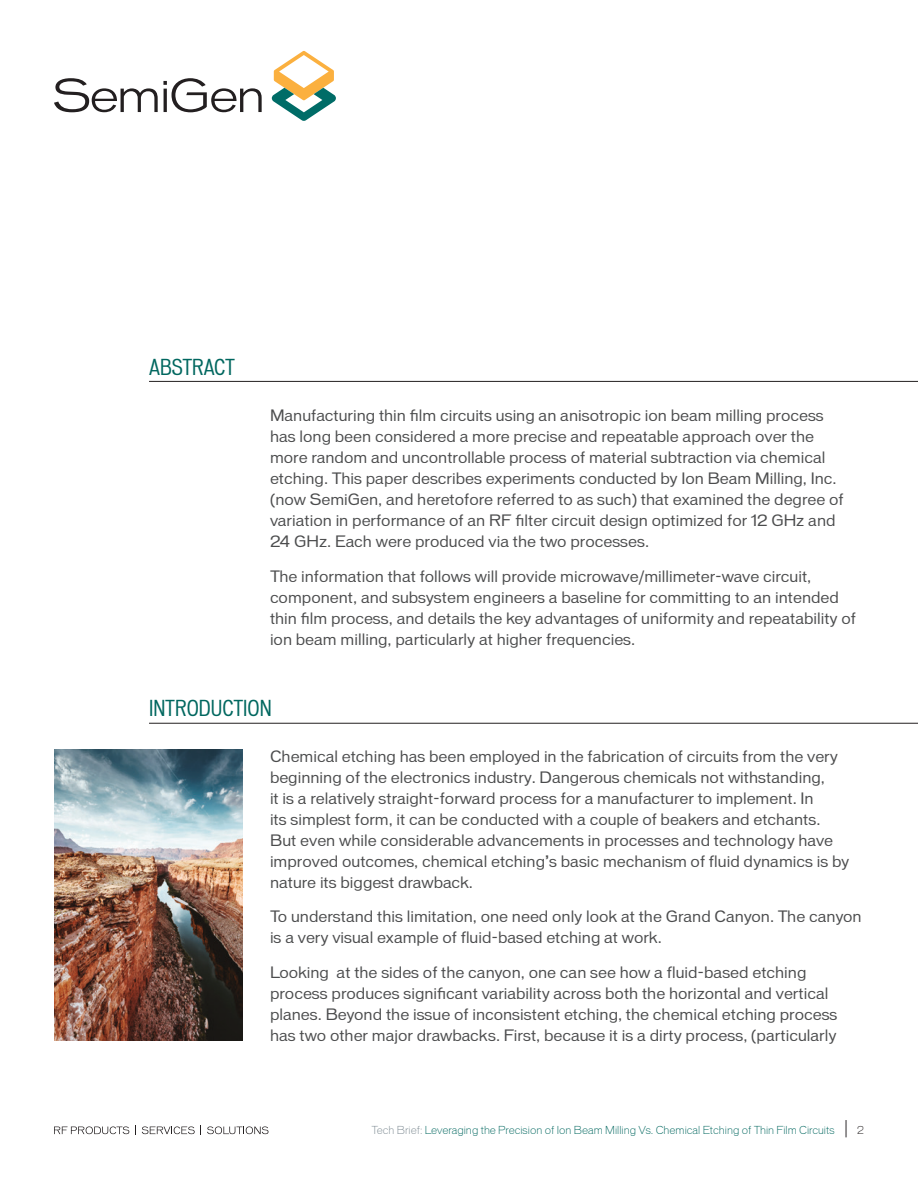
<style>
.page{position:relative;width:918px;height:1188px;background:#fff}
.page>*{position:absolute;margin:0;border:0;box-sizing:border-box;transform-origin:0 0}
.t1{font:condensed 21px "Vonnes";color:#00675f}
.t2{font:15px/21px "Vonnes";color:#4b4c4d}
.t3{font:300 10.5px "Vonnes";color:#00675f}
.s1{color:#7c8991}
.s2{font-size:18px;color:#231f20}
.s3{color:#231f20}
</style>
<div class="page">
<svg style="left:54px;top:78px;width:208px;height:34px"></svg>
<svg style="left:272px;top:51px;width:64px;height:70px"></svg>
<svg style="left:54px;top:1126px;width:75px;height:8px"></svg>
<svg style="left:142px;top:1126px;width:53px;height:8px"></svg>
<svg style="left:207px;top:1126px;width:61px;height:9px"></svg>
<img style="left:54px;top:750px;width:189px;height:290px">
<hr style="left:149px;top:723px;width:769px;height:1px;background:#231f20">
<hr style="left:149px;top:381px;width:769px;height:1px;background:#231f20">
<h1 class="t1" style="left:149px;top:355px;width:87px">ABSTRACT</h1>
<p class="t2" style="left:270px;top:405px;width:575px">Manufacturing thin film circuits using an anisotropic ion beam milling process has long been considered a more precise and repeatable approach over the more random and uncontrollable process of material subtraction via chemical etching. This paper describes experiments conducted by Ion Beam Milling, Inc. (now SemiGen, and heretofore referred to as such) that examined the degree of variation in performance of an RF filter circuit design optimized for 12 GHz and 24 GHz. Each were produced via the two processes.</p>
<p class="t2" style="left:270px;top:566px;width:587px">The information that follows will provide microwave/millimeter-wave circuit, component, and subsystem engineers a baseline for committing to an intended thin film process, and details the key advantages of uniformity and repeatability of ion beam milling, particularly at higher frequencies.</p>
<h1 class="t1" style="left:149px;top:697px;width:124px">INTRODUCTION</h1>
<p class="t2" style="left:270px;top:745px;width:581px">Chemical etching has been employed in the fabrication of circuits from the very beginning of the electronics industry. Dangerous chemicals not withstanding,<br>it is a relatively straight-forward process for a manufacturer to implement. In<br>its simplest form, it can be conducted with a couple of beakers and etchants.<br>But even while considerable advancements in processes and technology have improved outcomes, chemical etching’s basic mechanism of fluid dynamics is by nature its biggest drawback.</p>
<p class="t2" style="left:270px;top:906px;width:593px">To understand this limitation, one need only look at the Grand Canyon. The canyon is a very visual example of fluid-based etching at work.</p>
<p class="t2" style="left:270px;top:961px;width:569px">Looking at the sides of the canyon, one can see how a fluid-based etching process produces significant variability across both the horizontal and vertical planes. Beyond the issue of inconsistent etching, the chemical etching process has two other major drawbacks. First, because it is a dirty process, (particularly</p>
<p class="t3" style="left:372px;top:1124px;width:494px"><span class="s1">Tech Brief:</span> Leveraging the Precision of Ion Beam Milling Vs. Chemical Etching of Thin Film Circuits <span class="s2">|</span> <span class="s3">2</span></p>
</div>
